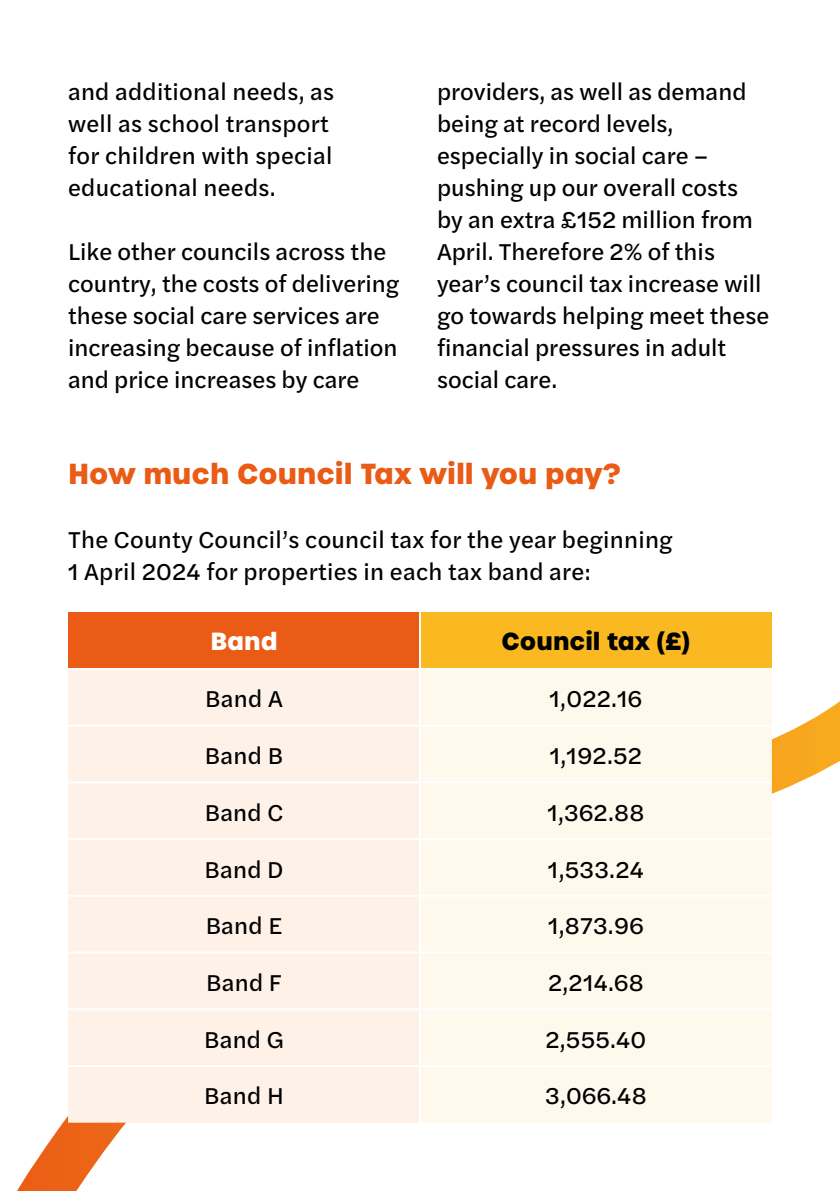
<style>
.page{position:relative;width:840px;height:1191px;background:#fff}
.page>*{position:absolute;margin:0;border:0;box-sizing:border-box;transform-origin:0 0}
.t1{font:700 28px "Urbane";color:#ea5b16}
.t2{font:24px/32px "Halyard Text";color:#000}
.t3{font:700 24px "Urbane";color:#000}
.t4{font:700 24px "Urbane";color:#fff}
</style>
<div class="page">
<svg style="left:17px;top:612px;width:822px;height:579px"></svg>
<div style="left:68px;top:612px;width:352px;height:57px;background:#ea5b16"></div>
<div style="left:420px;top:612px;width:351px;height:57px;background:#fbb921"></div>
<div style="left:68px;top:670px;width:351px;height:452px;background:#fef1e8"></div>
<div style="left:421px;top:670px;width:350px;height:452px;background:#fff8ed"></div>
<hr style="left:419px;top:612px;width:2px;height:56px;background:#fff">
<hr style="left:68px;top:668px;width:352px;height:2px;background:#fff">
<hr style="left:420px;top:668px;width:351px;height:2px;background:#fff">
<hr style="left:419px;top:670px;width:2px;height:54px;background:#fff">
<hr style="left:68px;top:724px;width:352px;height:2px;background:#fff">
<hr style="left:420px;top:724px;width:351px;height:2px;background:#fff">
<hr style="left:419px;top:726px;width:2px;height:55px;background:#fff">
<hr style="left:68px;top:781px;width:352px;height:2px;background:#fff">
<hr style="left:420px;top:781px;width:351px;height:2px;background:#fff">
<hr style="left:419px;top:783px;width:2px;height:55px;background:#fff">
<hr style="left:68px;top:838px;width:352px;height:2px;background:#fff">
<hr style="left:420px;top:838px;width:351px;height:2px;background:#fff">
<hr style="left:419px;top:840px;width:2px;height:54px;background:#fff">
<hr style="left:68px;top:894px;width:352px;height:2px;background:#fff">
<hr style="left:420px;top:894px;width:351px;height:2px;background:#fff">
<hr style="left:419px;top:896px;width:2px;height:55px;background:#fff">
<hr style="left:68px;top:951px;width:352px;height:2px;background:#fff">
<hr style="left:420px;top:951px;width:351px;height:2px;background:#fff">
<hr style="left:419px;top:953px;width:2px;height:55px;background:#fff">
<hr style="left:68px;top:1008px;width:352px;height:2px;background:#fff">
<hr style="left:420px;top:1008px;width:351px;height:2px;background:#fff">
<hr style="left:419px;top:1010px;width:2px;height:55px;background:#fff">
<hr style="left:68px;top:1065px;width:352px;height:2px;background:#fff">
<hr style="left:420px;top:1065px;width:351px;height:2px;background:#fff">
<hr style="left:419px;top:1067px;width:2px;height:55px;background:#fff">
<p class="t2" style="left:68px;top:75px;width:267px">and additional needs, as well as school transport for children with special educational needs.</p>
<p class="t2" style="left:68px;top:235px;width:332px">Like other councils across the country, the costs of delivering these social care services are increasing because of inflation and price increases by care</p>
<p class="t2" style="left:437px;top:75px;width:333px">providers, as well as demand being at record levels, especially in social care – pushing up our overall costs by an extra £152 million from<br>April. Therefore 2% of this year’s council tax increase will go towards helping meet these financial pressures in adult social care.</p>
<p class="t1" style="left:68px;top:454px;width:553px">How much Council Tax will you pay?</p>
<p class="t2" style="left:68px;top:523px;width:605px">The County Council’s council tax for the year beginning<br>1 April 2024 for properties in each tax band are:</p>
<p class="t4" style="left:210px;top:624px;width:69px">Band</p>
<p class="t3" style="left:501px;top:624px;width:190px">Council tax (£)</p>
<p class="t2" style="left:205px;top:682px;width:79px">Band A</p>
<p class="t2" style="left:549px;top:682px;width:94px">1,022.16</p>
<p class="t2" style="left:205px;top:739px;width:80px">Band B</p>
<p class="t2" style="left:549px;top:739px;width:94px">1,192.52</p>
<p class="t2" style="left:204px;top:795px;width:80px">Band C</p>
<p class="t2" style="left:547px;top:795px;width:98px">1,362.88</p>
<p class="t2" style="left:204px;top:852px;width:80px">Band D</p>
<p class="t2" style="left:547px;top:852px;width:97px">1,533.24</p>
<p class="t2" style="left:205px;top:909px;width:78px">Band E</p>
<p class="t2" style="left:548px;top:909px;width:97px">1,873.96</p>
<p class="t2" style="left:206px;top:965px;width:77px">Band F</p>
<p class="t2" style="left:548px;top:965px;width:97px">2,214.68</p>
<p class="t2" style="left:204px;top:1022px;width:81px">Band G</p>
<p class="t2" style="left:545px;top:1022px;width:102px">2,555.40</p>
<p class="t2" style="left:204px;top:1079px;width:81px">Band H</p>
<p class="t2" style="left:545px;top:1079px;width:103px">3,066.48</p>
</div>
